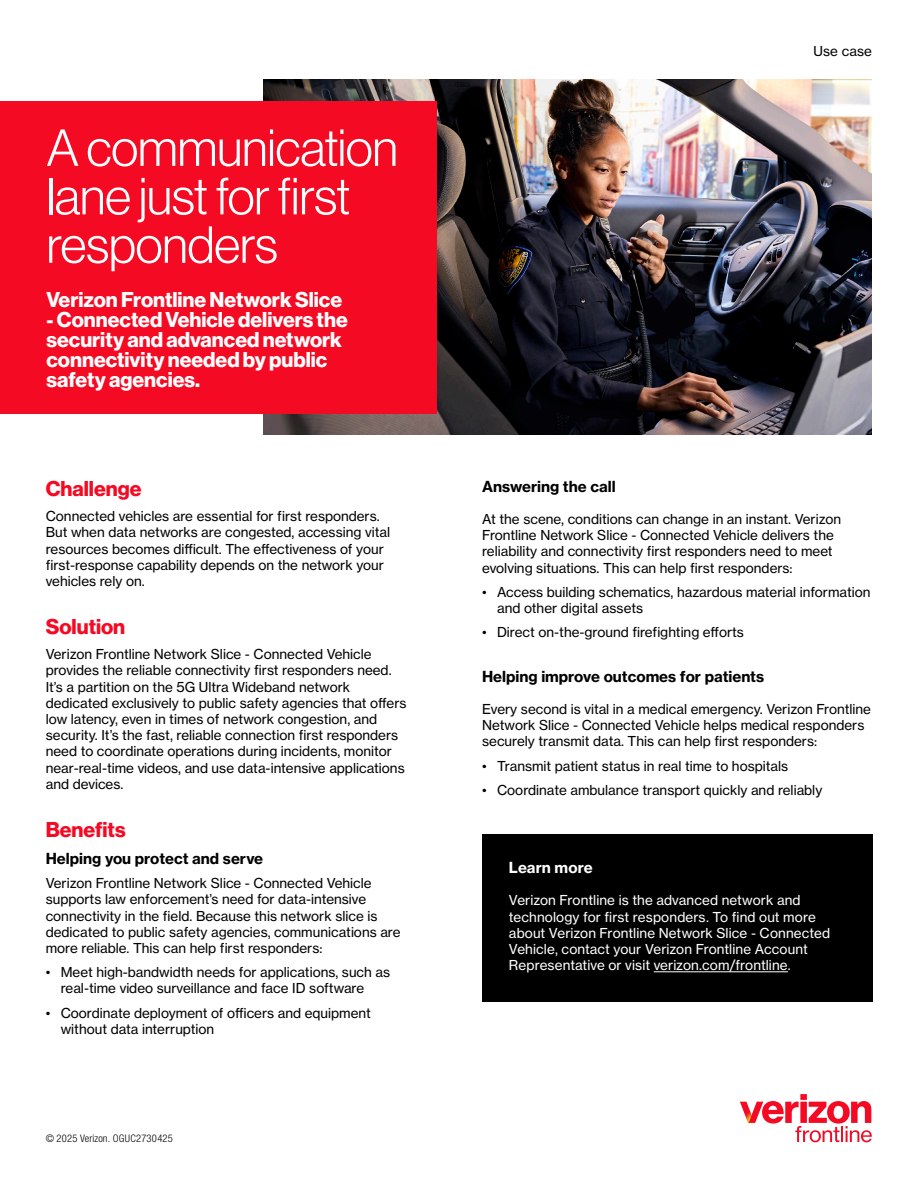
<style>
.page{position:relative;width:918px;height:1188px;background:#fff}
.page>*{position:absolute;margin:0;border:0;box-sizing:border-box;transform-origin:0 0}
.Headline{font:300 51px/48.4px "Verizon NHGDS";letter-spacing:-.01em;color:#fff}
.Subhead{font:700 21px/20px "Verizon NHGDS";color:#fff}
.Body_copy{font:700 21px "Verizon NHGDS";color:#f50a23}
.Body_subhead{font:700 21px "Verizon NHGDS";color:#f50a23}
.Small_subhead{font:700 15px "Verizon NHGTX";color:#000}
.CTA{font:700 15px "Verizon NHGTX";color:#fff}
.Body_copy-2{font:13.5px/16.2px "Verizon NHGTX";color:#000}
.CTA_copy{font:13.5px/16.2px "Verizon NHGTX";letter-spacing:.01em;color:#fff}
.Eyebrow{font:13.5px "Verizon NHGTX";letter-spacing:.01em;color:#000}
.Copyright{font:300 condensed 10.5px "Helvetica Neue LT Std";letter-spacing:.015em;color:#000}
</style>
<div class="page">
<img style="left:264px;top:80px;width:608px;height:355px">
<svg style="left:740px;top:1094px;width:132px;height:48px"></svg>
<div style="left:482px;top:835px;width:390px;height:167px;background:#000"></div>
<hr style="left:654px;top:971px;width:134px;height:1px;background:#fff">
<div style="left:0;top:101px;width:436px;height:313px;background:#f50a23"></div>
<p class="Headline" style="left:46px;top:123px;width:353px">A communication lane just for first responders</p>
<p class="Subhead" style="left:46px;top:289px;width:297px">Verizon Frontline Network Slice</p>
<p class="Subhead" style="left:46px;top:309px;width:303px">- Connected Vehicle delivers the security and advanced network connectivity needed by public safety agencies.</p>
<p class="Body_subhead" style="left:46px;top:476px;width:97px">Challenge</p>
<p class="Body_copy-2" style="left:46px;top:508px;width:346px">Connected vehicles are essential for first responders.<br>But when data networks are congested, accessing vital resources becomes difficult. The effectiveness of your first-response capability depends on the network your vehicles rely on.</p>
<p class="Body_copy" style="left:46px;top:614px;width:81px">Solution</p>
<p class="Body_copy-2" style="left:46px;top:646px;width:362px">Verizon Frontline Network Slice - Connected Vehicle provides the reliable connectivity first responders need.<br>It’s a partition on the 5G Ultra Wideband network dedicated exclusively to public safety agencies that offers low latency, even in times of network congestion, and security. It’s the fast, reliable connection first responders need to coordinate operations during incidents, monitor near-real-time videos, and use data-intensive applications and devices.</p>
<p class="Body_copy" style="left:46px;top:817px;width:81px">Benefits</p>
<p class="Small_subhead" style="left:46px;top:849px;width:219px">Helping you protect and serve</p>
<p class="Body_copy-2" style="left:46px;top:875px;width:356px">Verizon Frontline Network Slice - Connected Vehicle supports law enforcement’s need for data-intensive connectivity in the field. Because this network slice is dedicated to public safety agencies, communications are more reliable. This can help first responders:</p>
<p class="Body_copy-2" style="left:61px;top:964px;width:331px;text-indent:-15px">• Meet high-bandwidth needs for applications, such as real-time video surveillance and face ID software</p>
<p class="Body_copy-2" style="left:61px;top:1004px;width:312px;text-indent:-15px">• Coordinate deployment of officers and equipment without data interruption</p>
<p class="Copyright" style="left:46px;top:1132px;width:129px">© 2025 Verizon. OGUC2730425</p>
<p class="Eyebrow" style="left:813px;top:43px;width:60px">Use case</p>
<p class="Small_subhead" style="left:482px;top:477px;width:135px">Answering the call</p>
<p class="Body_copy-2" style="left:482px;top:511px;width:361px">At the scene, conditions can change in an instant. Verizon Frontline Network Slice - Connected Vehicle delivers the reliability and connectivity first responders need to meet evolving situations. This can help first responders:</p>
<p class="Body_copy-2" style="left:497px;top:584px;width:375px;text-indent:-15px">• Access building schematics, hazardous material information and other digital assets</p>
<p class="Body_copy-2" style="left:482px;top:624px;width:263px">• Direct on-the-ground firefighting efforts</p>
<p class="Small_subhead" style="left:482px;top:667px;width:284px">Helping improve outcomes for patients</p>
<p class="Body_copy-2" style="left:482px;top:701px;width:390px">Every second is vital in a medical emergency. Verizon Frontline<br>Network Slice - Connected Vehicle helps medical responders securely transmit data. This can help first responders:</p>
<p class="Body_copy-2" style="left:482px;top:757px;width:308px">• Transmit patient status in real time to hospitals</p>
<p class="Body_copy-2" style="left:482px;top:782px;width:342px">• Coordinate ambulance transport quickly and reliably</p>
<p class="CTA" style="left:509px;top:858px;width:85px">Learn more</p>
<p class="CTA_copy" style="left:509px;top:892px;width:323px">Verizon Frontline is the advanced network and technology for first responders. To find out more about Verizon Frontline Network Slice - Connected Vehicle, contact your Verizon Frontline Account Representative or visit verizon.com/frontline.</p>
</div>
